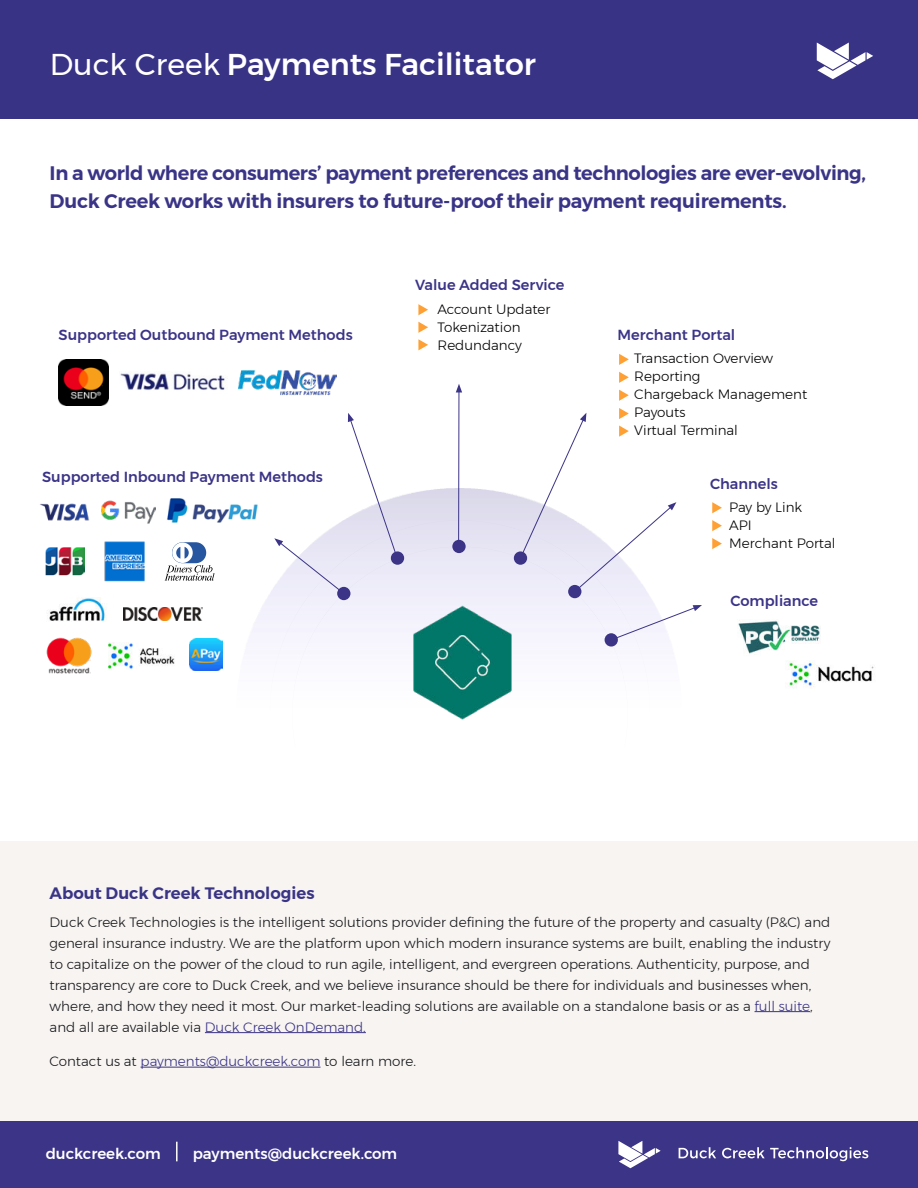
<style>
.page{position:relative;width:918px;height:1188px;background:#fff}
.page>*{position:absolute;margin:0;border:0;box-sizing:border-box;transform-origin:0 0}
.t1{font:500 30px "Montserrat";color:#fff}
.t2{font:600 19.5px/28.5px "Montserrat";letter-spacing:-.02em;color:#3a3486}
.t3{font:600 16.5px "Montserrat";color:#3a3486}
.t4{font:500 15px "Montserrat";color:#fff}
.t5{font:500 14.55px "Montserrat";color:#3b3487}
.t6{font:300 13.5px/21px "Montserrat";color:#16171b}
.t7{font:300 13.5px/18px "Montserrat";color:#000}
.s1{font-weight:400}
.s2{color:#3b3487}
</style>
<div class="page">
<img style="left:249px;top:488px;width:428px;height:151px">
<svg style="left:270px;top:520px;width:380px;height:133px;fill:#e5e4f3"></svg>
<svg style="left:292px;top:547px;width:336px;height:173px;fill:#f7f6fd"></svg>
<div style="left:1px;top:841px;width:917px;height:280px;background:#f7f4f1"></div>
<div style="left:0;top:0;width:918px;height:119px;background:#393386"></div>
<hr style="left:755px;top:1011px;width:55px;height:1px;background:#3b3487">
<hr style="left:205px;top:1032px;width:161px;height:1px;background:#3b3487">
<hr style="left:141px;top:1067px;width:180px;height:1px;background:#3b3487">
<img style="left:59px;top:359px;width:49px;height:47px">
<img style="left:120px;top:371px;width:106px;height:19px">
<img style="left:238px;top:370px;width:99px;height:26px">
<img style="left:45px;top:547px;width:40px;height:29px">
<div style="left:172px;top:542px;width:34px;height:21px;background:#2656a0;border-radius:10px"></div>
<div style="left:172px;top:542px;width:21px;height:21px;background:#fff;border-radius:50%"></div>
<svg style="left:176px;top:547px;width:13px;height:12px"></svg>
<svg style="left:165px;top:565px;width:50px;height:16px"></svg>
<img style="left:40px;top:503px;width:49px;height:18px">
<img style="left:101px;top:500px;width:54px;height:24px">
<img style="left:167px;top:497px;width:93px;height:31px">
<img style="left:104px;top:541px;width:41px;height:41px">
<img style="left:49px;top:597px;width:58px;height:25px">
<img style="left:123px;top:608px;width:79px;height:13px">
<img style="left:108px;top:642px;width:67px;height:27px">
<img style="left:190px;top:638px;width:32px;height:33px">
<img style="left:738px;top:620px;width:83px;height:34px">
<img style="left:787px;top:660px;width:87px;height:28px">
<svg style="left:418px;top:304px;width:10px;height:11px"></svg>
<svg style="left:418px;top:322px;width:10px;height:11px"></svg>
<svg style="left:418px;top:339px;width:10px;height:11px"></svg>
<div style="left:337px;top:587px;width:13px;height:13px;background:#3b3487;border-radius:50%"></div>
<div style="left:391px;top:551px;width:13px;height:14px;background:#3b3487;border-radius:50%"></div>
<div style="left:452px;top:540px;width:14px;height:13px;background:#3b3487;border-radius:50%"></div>
<div style="left:514px;top:551px;width:13px;height:14px;background:#3b3487;border-radius:50%"></div>
<div style="left:568px;top:585px;width:13px;height:13px;background:#3b3487;border-radius:50%"></div>
<div style="left:605px;top:633px;width:13px;height:14px;background:#3b3487;border-radius:50%"></div>
<svg style="left:274px;top:413px;width:124px;height:182px"></svg>
<hr style="left:458px;top:390px;width:1px;height:156px;background:#3b3487">
<svg style="left:456px;top:384px;width:6px;height:8px"></svg>
<svg style="left:610px;top:605px;width:92px;height:36px"></svg>
<img style="left:405px;top:605px;width:114px;height:114px">
<img style="left:46px;top:637px;width:46px;height:37px">
<svg style="left:817px;top:43px;width:56px;height:36px"></svg>
<svg style="left:619px;top:354px;width:10px;height:11px"></svg>
<svg style="left:712px;top:502px;width:10px;height:11px"></svg>
<svg style="left:619px;top:372px;width:10px;height:11px"></svg>
<svg style="left:712px;top:520px;width:10px;height:11px"></svg>
<svg style="left:520px;top:408px;width:156px;height:185px"></svg>
<svg style="left:619px;top:390px;width:10px;height:11px"></svg>
<svg style="left:712px;top:538px;width:10px;height:11px"></svg>
<div style="left:1px;top:1121px;width:917px;height:67px;background:#3b3487"></div>
<svg style="left:618px;top:1141px;width:43px;height:27px"></svg>
<svg style="left:679px;top:1147px;width:37px;height:11px"></svg>
<svg style="left:722px;top:1147px;width:146px;height:14px"></svg>
<svg style="left:176px;top:1142px;width:2px;height:19px"></svg>
<h1 class="t1" style="left:50px;top:52px;width:488px"><span class="s1">Duck Creek</span> Payments Facilitator</h1>
<h2 class="t2" style="left:50px;top:160px;width:818px">In a world where consumers’ payment preferences and technologies are ever-evolving,<br>Duck Creek works with insurers to future-proof their payment requirements.</h2>
<p class="t5" style="left:59px;top:329px;width:296px">Supported Outbound Payment Methods</p>
<p class="t5" style="left:42px;top:471px;width:282px">Supported Inbound Payment Methods</p>
<p class="t5" style="left:415px;top:279px;width:151px">Value Added Service</p>
<p class="t7" style="left:438px;top:301px;width:114px">Account Updater<br>Tokenization<br>Redundancy</p>
<p class="t5" style="left:618px;top:329px;width:119px">Merchant Portal</p>
<p class="t7" style="left:634px;top:351px;width:174px">Transaction Overview<br>Reporting<br>Chargeback Management<br>Payouts<br>Virtual Terminal</p>
<p class="t5" style="left:710px;top:478px;width:69px">Channels</p>
<p class="t7" style="left:729px;top:499px;width:108px">Pay by Link<br>API<br>Merchant Portal</p>
<p class="t5" style="left:731px;top:595px;width:89px">Compliance</p>
<p class="t3" style="left:50px;top:886px;width:266px">About Duck Creek Technologies</p>
<p class="t6" style="left:50px;top:911px;width:782px">Duck Creek Technologies is the intelligent solutions provider defining the future of the property and casualty (P&amp;C) and general insurance industry. We are the platform upon which modern insurance systems are built, enabling the industry to capitalize on the power of the cloud to run agile, intelligent, and evergreen operations. Authenticity, purpose, and transparency are core to Duck Creek, and we believe insurance should be there for individuals and businesses when, where, and how they need it most. Our market-leading solutions are available on a standalone basis or as a <span class="s2">full suite</span>, and all are available via <span class="s2">Duck Creek OnDemand.</span></p>
<p class="t6" style="left:50px;top:1052px;width:368px">Contact us at <span class="s2">payments@duckcreek.com</span> to learn more.</p>
<p class="t4" style="left:46px;top:1148px;width:117px">duckcreek.com</p>
<p class="t4" style="left:193px;top:1148px;width:206px">payments@duckcreek.com</p>
</div>
